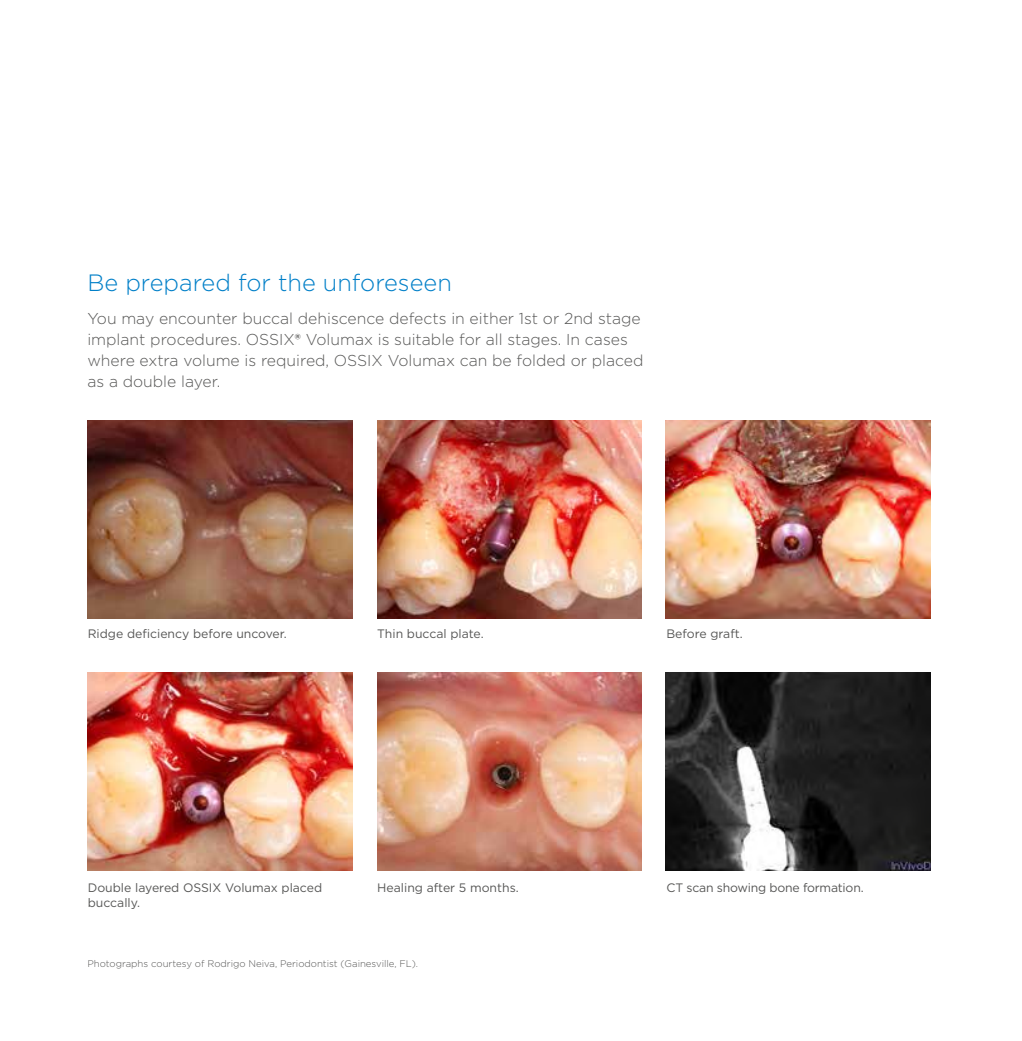
<style>
.page{position:relative;width:1022px;height:1041px;background:#fff}
.page>*{position:absolute;margin:0;border:0;box-sizing:border-box;transform-origin:0 0}
.t1{font:300 23.62px "Gotham";color:#007fc8}
.t2{font:300 15.75px/21px "Gotham";color:#575756}
.t3{font:12.25px "Gotham";color:#575756}
.t4{font:300 9.62px "Gotham";color:#575756}
.s1{font-weight:500}
</style>
<div class="page">
<img style="left:377px;top:420px;width:264px;height:199px">
<img style="left:666px;top:420px;width:264px;height:199px">
<img style="left:87px;top:420px;width:265px;height:199px">
<img style="left:377px;top:673px;width:264px;height:197px">
<img style="left:666px;top:673px;width:264px;height:198px">
<img style="left:87px;top:673px;width:265px;height:197px">
<h1 class="t1" style="left:87px;top:267px;width:366px">Be prepared for the unforeseen</h1>
<p class="t2" style="left:87px;top:307px;width:558px">You may encounter buccal dehiscence defects in either 1st or 2nd stage implant procedures. OSSIX<span class="s1">®</span> Volumax is suitable for all stages. In cases where extra volume is required, OSSIX Volumax can be folded or placed as a double layer.</p>
<p class="t3" style="left:88px;top:626px;width:200px">Ridge deficiency before uncover.</p>
<p class="t3" style="left:377px;top:626px;width:108px">Thin buccal plate.</p>
<p class="t3" style="left:666px;top:626px;width:78px">Before graft.</p>
<p class="t3" style="left:88px;top:880px;width:236px">Double layered OSSIX Volumax placed</p>
<p class="t3" style="left:377px;top:880px;width:143px">Healing after 5 months.</p>
<p class="t3" style="left:88px;top:895px;width:54px">buccally.</p>
<p class="t4" style="left:87px;top:957px;width:332px">Photographs courtesy of Rodrigo Neiva, Periodontist (Gainesville, FL).</p>
<p class="t3" style="left:666px;top:880px;width:199px">CT scan showing bone formation.</p>
</div>
